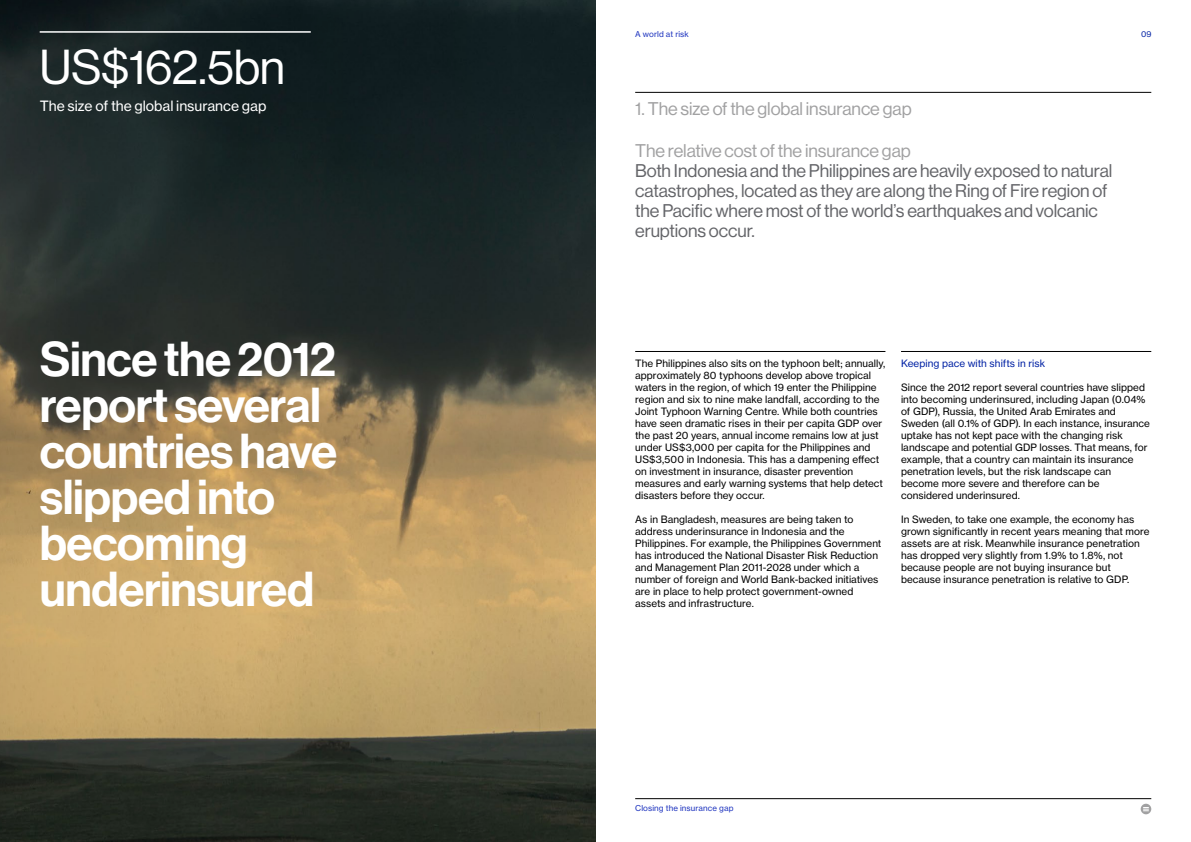
<style>
.page{position:relative;width:1191px;height:842px;background:#fff}
.page>*{position:absolute;margin:0;border:0;box-sizing:border-box;transform-origin:0 0}
.t1{font:500 48px/46px "Haas Grot Disp 65";letter-spacing:-.01em;color:#fff}
.t2{font:48px "Haas Grot Disp 55 Roman";letter-spacing:-.005em;color:#fff}
.t3{font:18px/20px "Haas Grot Disp 55 Roman";letter-spacing:-.005em;color:#646569}
.t4{font:18px "Haas Grot Disp 55 Roman";letter-spacing:-.005em;color:#a1a1a2}
.t5{font:14px "N Haas Grotesk TX Pro 55 Rg";letter-spacing:-.005em;color:#fff}
.t6{font:10px/12px "N Haas Grotesk TX Pro 55 Rg";letter-spacing:.005em;color:#000}
.t7{font:10px "N Haas Grotesk TX Pro 55 Rg";letter-spacing:.005em;color:#0021a4}
.t8{font:8px "N Haas Grotesk TX Pro 55 Rg";letter-spacing:.015em;color:#1e34bf}
.t9{font:8px "N Haas Grotesk TX Pro 55 Rg";color:#0021a4}
</style>
<div class="page">
<svg style="left:0;top:0;width:595px;height:842px;background:#605840"></svg>
<hr style="left:635px;top:798px;width:516px;height:1px;background:#000">
<svg style="left:1140px;top:804px;width:11px;height:10px"></svg>
<svg style="left:1143px;top:807px;width:5px;height:4px"></svg>
<hr style="left:635px;top:92px;width:516px;height:1px;background:#000">
<hr style="left:635px;top:351px;width:250px;height:1px;background:#000">
<hr style="left:901px;top:351px;width:250px;height:1px;background:#000">
<hr style="left:40px;top:31px;width:271px;height:2px;background:#fff">
<h1 class="t2" style="left:40px;top:40px;width:247px">US$162.5bn</h1>
<h3 class="t5" style="left:40px;top:97px;width:228px">The size of the global insurance gap</h3>
<h1 class="t1" style="left:40px;top:337px;width:299px">Since the 2012 report several countries have slipped into becoming underinsured</h1>
<p class="t8" style="left:635px;top:29px;width:55px">A world at risk</p>
<p class="t9" style="left:1141px;top:29px;width:12px">09</p>
<h2 class="t4" style="left:635px;top:99px;width:278px">1. The size of the global insurance gap</h2>
<h2 class="t4" style="left:635px;top:141px;width:277px">The relative cost of the insurance gap</h2>
<h2 class="t3" style="left:635px;top:161px;width:478px">Both Indonesia and the Philippines are heavily exposed to natural catastrophes, located as they are along the Ring of Fire region of the Pacific where most of the world’s earthquakes and volcanic eruptions occur.</h2>
<p class="t6" style="left:635px;top:358px;width:252px">The Philippines also sits on the typhoon belt; annually, approximately 80 typhoons develop above tropical waters in the region, of which 19 enter the Philippine region and six to nine make landfall, according to the Joint Typhoon Warning Centre. While both countries have seen dramatic rises in their per capita GDP over the past 20 years, annual income remains low at just under US$3,000 per capita for the Philippines and US$3,500 in Indonesia. This has a dampening effect on investment in insurance, disaster prevention measures and early warning systems that help detect disasters before they occur.</p>
<p class="t6" style="left:635px;top:514px;width:248px">As in Bangladesh, measures are being taken to address underinsurance in Indonesia and the Philippines. For example, the Philippines Government has introduced the National Disaster Risk Reduction and Management Plan 2011-2028 under which a number of foreign and World Bank-backed initiatives are in place to help protect government-owned assets and infrastructure.</p>
<p class="t7" style="left:901px;top:357px;width:146px">Keeping pace with shifts in risk</p>
<p class="t6" style="left:901px;top:382px;width:250px">Since the 2012 report several countries have slipped into becoming underinsured, including Japan (0.04% of GDP), Russia, the United Arab Emirates and Sweden (all 0.1% of GDP). In each instance, insurance uptake has not kept pace with the changing risk landscape and potential GDP losses. That means, for example, that a country can maintain its insurance penetration levels, but the risk landscape can become more severe and therefore can be considered underinsured.</p>
<p class="t6" style="left:901px;top:514px;width:250px">In Sweden, to take one example, the economy has grown significantly in recent years meaning that more assets are at risk. Meanwhile insurance penetration has dropped very slightly from 1.9% to 1.8%, not because people are not buying insurance but because insurance penetration is relative to GDP.</p>
<p class="t8" style="left:635px;top:803px;width:100px">Closing the insurance gap</p>
</div>
